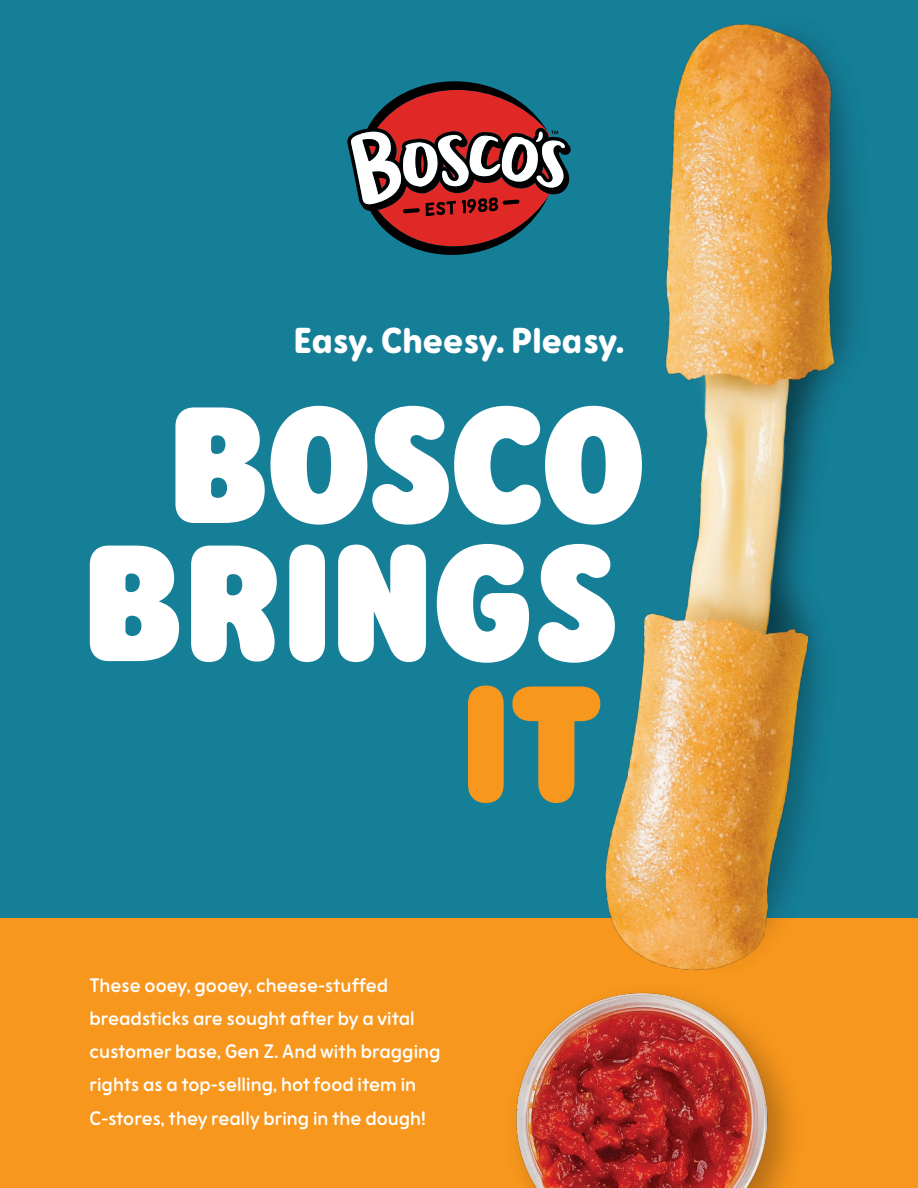
<style>
.page{position:relative;width:918px;height:1188px;background:#167f98}
.page>*{position:absolute;margin:0;border:0;box-sizing:border-box;transform-origin:0 0}
.t1{font:900 165px/138.1px "Rodger";letter-spacing:-.005em;color:#fff;text-align:center}
.t2{font:900 165px "Rodger";color:#f8971d}
.t3{font:700 36px "Rodger";color:#fff}
.t4{font:19.5px/33.2px "Rodger";color:#fff}
</style>
<div class="page">
<div style="left:0;top:918px;width:918px;height:270px;background:#f8971d"></div>
<svg style="left:347px;top:81px;width:224px;height:174px"></svg>
<img style="left:516px;top:1008px;width:277px;height:180px">
<img style="left:583px;top:23px;width:272px;height:985px">
<h2 class="t3" style="left:294px;top:320px;width:332px">Easy. Cheesy. Pleasy.</h2>
<h1 class="t1" style="left:83px;top:396px;width:565px">BOSCO<br>BRINGS</h1>
<h1 class="t2" style="left:461px;top:647px;width:143px">IT</h1>
<p class="t4" style="left:90px;top:969px;width:353px">These ooey, gooey, cheese-stuffed breadsticks are sought after by a vital customer base, Gen Z. And with bragging rights as a top-selling, hot food item in C-stores, they really bring in the dough!</p>
</div>
